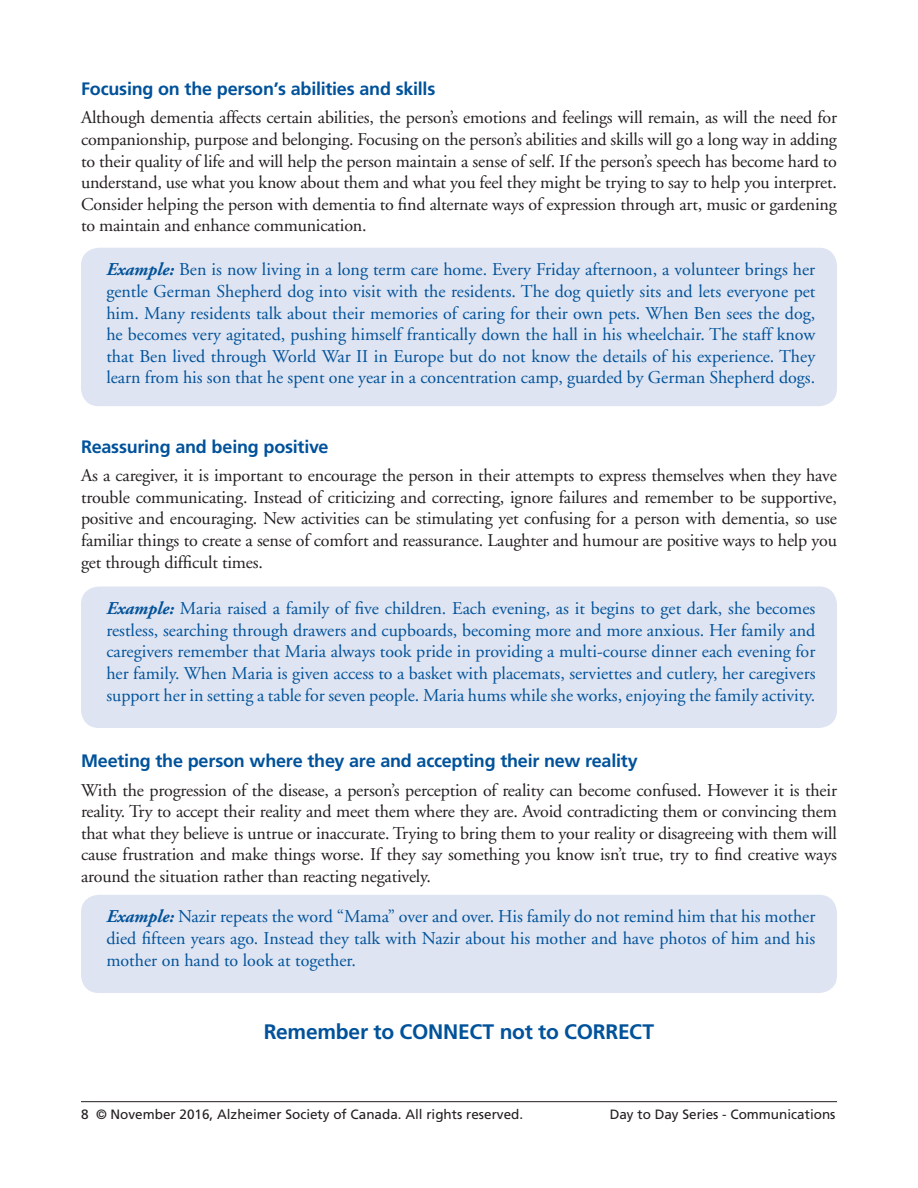
<style>
.page{position:relative;width:918px;height:1188px;background:#fff}
.page>*{position:absolute;margin:0;border:0;box-sizing:border-box;transform-origin:0 0}
.Headline_1{font:700 21px "Frutiger";letter-spacing:-.01em;color:#01529a}
.Paragraph_Style_1{font:18px/21.6px "Adobe Garamond";letter-spacing:-.01em;color:#231f20;text-align:justify}
.Text_in_Blue_Tint_bo{font:18px/21.6px "Adobe Garamond";color:#01529a;text-align:justify}
.Headline_small{font:700 18px "Frutiger";letter-spacing:-.01em;color:#01529a}
.t1{font:13.5px "Frutiger";color:#231f20}
.s1{font-weight:700;font-style:italic}
</style>
<div class="page">
<hr style="left:81px;top:1101px;width:756px;height:1px;background:#231f20">
<div style="left:81px;top:248px;width:756px;height:158px;background:#dee4f1;border-radius:18px"></div>
<div style="left:81px;top:586px;width:756px;height:142px;background:#dee4f1;border-radius:18px"></div>
<div style="left:81px;top:895px;width:756px;height:98px;background:#dee4f1;border-radius:18px"></div>
<p class="Headline_small" style="left:81px;top:78px;width:356px">Focusing on the person’s abilities and skills</p>
<p class="Paragraph_Style_1" style="left:81px;top:107px;width:758px">Although dementia affects certain abilities, the person’s emotions and feelings will remain, as will the need for companionship, purpose and belonging. Focusing on the person’s abilities and skills will go a long way in adding to their quality of life and will help the person maintain a sense of self. If the person’s speech has become hard to understand, use what you know about them and what you feel they might be trying to say to help you interpret.<br>Consider helping the person with dementia to find alternate ways of expression through art, music or gardening to maintain and enhance communication.</p>
<p class="Text_in_Blue_Tint_bo" style="left:106px;top:259px;width:711px"><span class="s1">Example:</span> Ben is now living in a long term care home. Every Friday afternoon, a volunteer brings her gentle German Shepherd dog into visit with the residents. The dog quietly sits and lets everyone pet him. Many residents talk about their memories of caring for their own pets. When Ben sees the dog, he becomes very agitated, pushing himself frantically down the hall in his wheelchair. The staff know that Ben lived through World War II in Europe but do not know the details of his experience. They learn from his son that he spent one year in a concentration camp, guarded by German Shepherd dogs.</p>
<p class="Headline_small" style="left:81px;top:436px;width:249px">Reassuring and being positive</p>
<p class="Paragraph_Style_1" style="left:81px;top:465px;width:758px">As a caregiver, it is important to encourage the person in their attempts to express themselves when they have trouble communicating. Instead of criticizing and correcting, ignore failures and remember to be supportive, positive and encouraging. New activities can be stimulating yet confusing for a person with dementia, so use familiar things to create a sense of comfort and reassurance. Laughter and humour are positive ways to help you get through difficult times.</p>
<p class="Text_in_Blue_Tint_bo" style="left:106px;top:598px;width:711px"><span class="s1">Example:</span> Maria raised a family of five children. Each evening, as it begins to get dark, she becomes restless, searching through drawers and cupboards, becoming more and more anxious. Her family and caregivers remember that Maria always took pride in providing a multi-course dinner each evening for her family. When Maria is given access to a basket with placemats, serviettes and cutlery, her caregivers support her in setting a table for seven people. Maria hums while she works, enjoying the family activity.</p>
<p class="Headline_small" style="left:81px;top:750px;width:558px">Meeting the person where they are and accepting their new reality</p>
<p class="Paragraph_Style_1" style="left:81px;top:780px;width:758px">With the progression of the disease, a person’s perception of reality can become confused. However it is their reality. Try to accept their reality and meet them where they are. Avoid contradicting them or convincing them that what they believe is untrue or inaccurate. Trying to bring them to your reality or disagreeing with them will cause frustration and make things worse. If they say something you know isn’t true, try to find creative ways around the situation rather than reacting negatively.</p>
<p class="Text_in_Blue_Tint_bo" style="left:106px;top:906px;width:711px"><span class="s1">Example:</span> Nazir repeats the word “Mama” over and over. His family do not remind him that his mother died fifteen years ago. Instead they talk with Nazir about his mother and have photos of him and his mother on hand to look at together.</p>
<p class="Headline_1" style="left:264px;top:1019px;width:392px">Remember to CONNECT not to CORRECT</p>
<p class="t1" style="left:81px;top:1107px;width:444px">8 © November 2016, Alzheimer Society of Canada. All rights reserved.</p>
<p class="t1" style="left:610px;top:1107px;width:227px">Day to Day Series - Communications</p>
</div>
